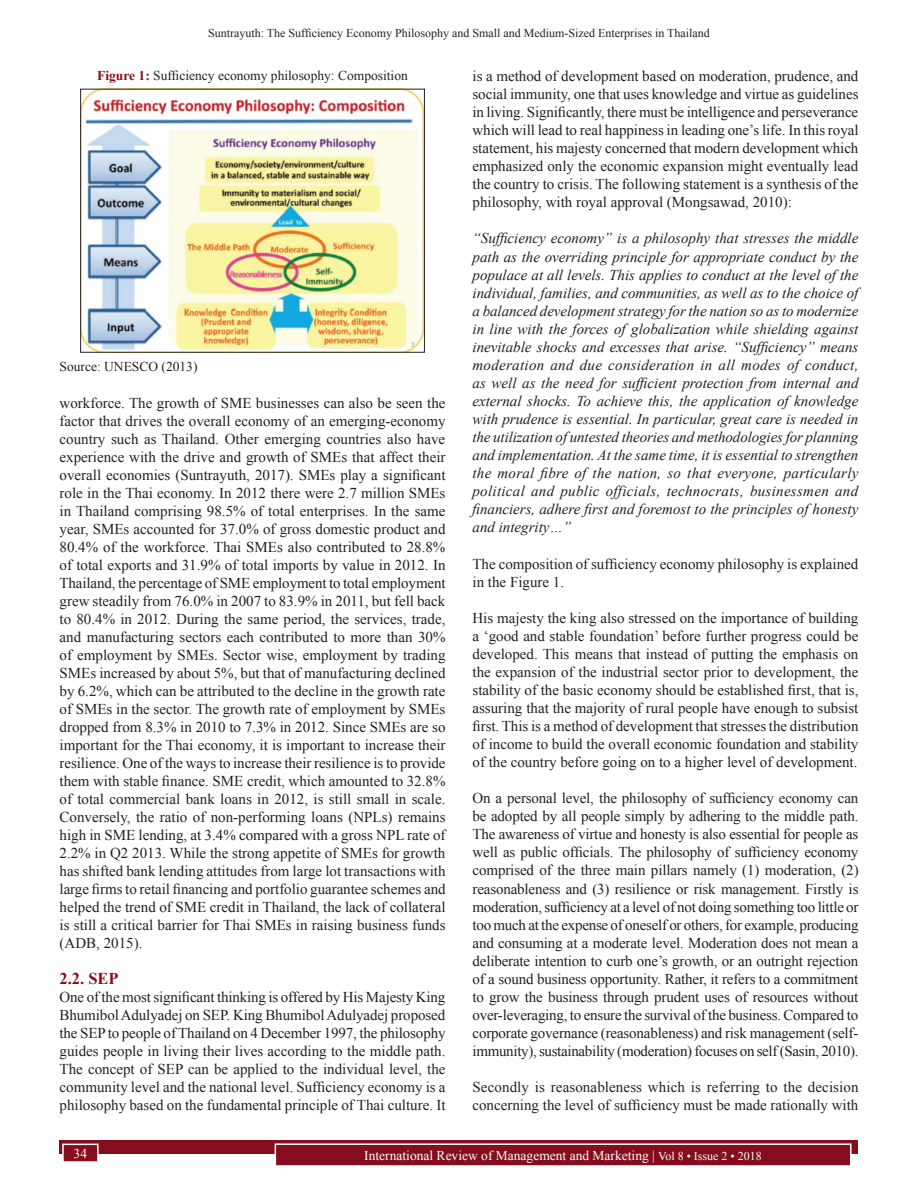
<style>
.page{position:relative;width:918px;height:1188px;background:#fff}
.page>*{position:absolute;margin:0;border:0;box-sizing:border-box;transform-origin:0 0}
.t1{font:700 16.5px "Times New Roman";color:#850d1d}
.TX{font:15px/18px "Times New Roman";color:#231f20;text-align:justify}
.TX-2{font:italic 15px/18px "Times New Roman";color:#231f20;text-align:justify}
.Folio{font:13.5px "Times New Roman";color:#fff}
.FGC{font:13.5px "Times New Roman";color:#231f20}
.FGC_SRC{font:13.5px "Times New Roman";color:#231f20}
.t2{font:12px "Times New Roman";color:#231f20}
.s1{font-weight:700;color:#850d1d}
.s2{font-size:12px}
</style>
<div class="page">
<div style="left:60px;top:1140px;width:798px;height:13px;background:#850d1d"></div>
<div style="left:275px;top:1144px;width:576px;height:22px;background:#850d1d"></div>
<div style="left:275px;top:1143px;width:577px;height:24px;border:2px solid #fff"></div>
<div style="left:63px;top:1144px;width:35px;height:18px;background:#850d1d"></div>
<div style="left:62px;top:1144px;width:37px;height:19px;border:2px solid #fff"></div>
<img style="left:82px;top:91px;width:341px;height:259px">
<div style="left:80px;top:89px;width:345px;height:263px;border:1px solid #231f20"></div>
<p class="t2" style="left:208px;top:25px;width:503px">Suntrayuth: The Sufficiency Economy Philosophy and Small and Medium-Sized Enterprises in Thailand</p>
<p class="FGC" style="left:97px;top:66px;width:312px"><span class="s1">Figure 1:</span> Sufficiency economy philosophy: Composition</p>
<p class="FGC_SRC" style="left:60px;top:357px;width:139px">Source: UNESCO (2013)</p>
<p class="TX" style="left:60px;top:394px;width:388px">workforce. The growth of SME businesses can also be seen the factor that drives the overall economy of an emerging-economy country such as Thailand. Other emerging countries also have experience with the drive and growth of SMEs that affect their overall economies (Suntrayuth, 2017). SMEs play a significant role in the Thai economy. In 2012 there were 2.7 million SMEs in Thailand comprising 98.5% of total enterprises. In the same year, SMEs accounted for 37.0% of gross domestic product and 80.4% of the workforce. Thai SMEs also contributed to 28.8% of total exports and 31.9% of total imports by value in 2012. In Thailand, the percentage of SME employment to total employment grew steadily from 76.0% in 2007 to 83.9% in 2011, but fell back to 80.4% in 2012. During the same period, the services, trade, and manufacturing sectors each contributed to more than 30% of employment by SMEs. Sector wise, employment by trading SMEs increased by about 5%, but that of manufacturing declined by 6.2%, which can be attributed to the decline in the growth rate of SMEs in the sector. The growth rate of employment by SMEs dropped from 8.3% in 2010 to 7.3% in 2012. Since SMEs are so important for the Thai economy, it is important to increase their resilience. One of the ways to increase their resilience is to provide them with stable finance. SME credit, which amounted to 32.8% of total commercial bank loans in 2012, is still small in scale.<br>Conversely, the ratio of non-performing loans (NPLs) remains high in SME lending, at 3.4% compared with a gross NPL rate of 2.2% in Q2 2013. While the strong appetite of SMEs for growth has shifted bank lending attitudes from large lot transactions with large firms to retail financing and portfolio guarantee schemes and helped the trend of SME credit in Thailand, the lack of collateral is still a critical barrier for Thai SMEs in raising business funds (ADB, 2015).</p>
<h2 class="t1" style="left:60px;top:967px;width:61px">2.2. SEP</h2>
<p class="TX" style="left:60px;top:988px;width:388px">One of the most significant thinking is offered by His Majesty King Bhumibol Adulyadej on SEP. King Bhumibol Adulyadej proposed the SEP to people of Thailand on 4 December 1997, the philosophy guides people in living their lives according to the middle path.<br>The concept of SEP can be applied to the individual level, the community level and the national level. Sufficiency economy is a philosophy based on the fundamental principle of Thai culture. It</p>
<p class="TX" style="left:472px;top:66px;width:388px">is a method of development based on moderation, prudence, and social immunity, one that uses knowledge and virtue as guidelines in living. Significantly, there must be intelligence and perseverance which will lead to real happiness in leading one’s life. In this royal statement, his majesty concerned that modern development which emphasized only the economic expansion might eventually lead the country to crisis. The following statement is a synthesis of the philosophy, with royal approval (Mongsawad, 2010):</p>
<p class="TX-2" style="left:472px;top:229px;width:388px">“Sufficiency economy” is a philosophy that stresses the middle path as the overriding principle for appropriate conduct by the populace at all levels. This applies to conduct at the level of the individual, families, and communities, as well as to the choice of a balanced development strategy for the nation so as to modernize in line with the forces of globalization while shielding against inevitable shocks and excesses that arise. “Sufficiency” means moderation and due consideration in all modes of conduct, as well as the need for sufficient protection from internal and external shocks. To achieve this, the application of knowledge with prudence is essential. In particular, great care is needed in the utilization of untested theories and methodologies for planning and implementation. At the same time, it is essential to strengthen the moral fibre of the nation, so that everyone, particularly political and public officials, technocrats, businessmen and financiers, adhere first and foremost to the principles of honesty and integrity…”</p>
<p class="TX" style="left:472px;top:554px;width:387px">The composition of sufficiency economy philosophy is explained in the Figure 1.</p>
<p class="TX" style="left:472px;top:608px;width:388px">His majesty the king also stressed on the importance of building a ‘good and stable foundation’ before further progress could be developed. This means that instead of putting the emphasis on the expansion of the industrial sector prior to development, the stability of the basic economy should be established first, that is, assuring that the majority of rural people have enough to subsist first. This is a method of development that stresses the distribution of income to build the overall economic foundation and stability of the country before going on to a higher level of development.</p>
<p class="TX" style="left:472px;top:789px;width:388px">On a personal level, the philosophy of sufficiency economy can be adopted by all people simply by adhering to the middle path.<br>The awareness of virtue and honesty is also essential for people as well as public officials. The philosophy of sufficiency economy comprised of the three main pillars namely (1) moderation, (2) reasonableness and (3) resilience or risk management. Firstly is moderation, sufficiency at a level of not doing something too little or too much at the expense of oneself or others, for example, producing and consuming at a moderate level. Moderation does not mean a deliberate intention to curb one’s growth, or an outright rejection of a sound business opportunity. Rather, it refers to a commitment to grow the business through prudent uses of resources without over-leveraging, to ensure the survival of the business. Compared to corporate governance (reasonableness) and risk management (self&shy;immunity), sustainability (moderation) focuses on self (Sasin, 2010).</p>
<p class="TX" style="left:472px;top:1078px;width:388px">Secondly is reasonableness which is referring to the decision concerning the level of sufficiency must be made rationally with</p>
<p class="Folio" style="left:74px;top:1144px;width:15px">34</p>
<p class="Folio" style="left:364px;top:1146px;width:399px">International Review of Management and Marketing | <span class="s2">Vol 8 • Issue 2 • 2018</span></p>
</div>
